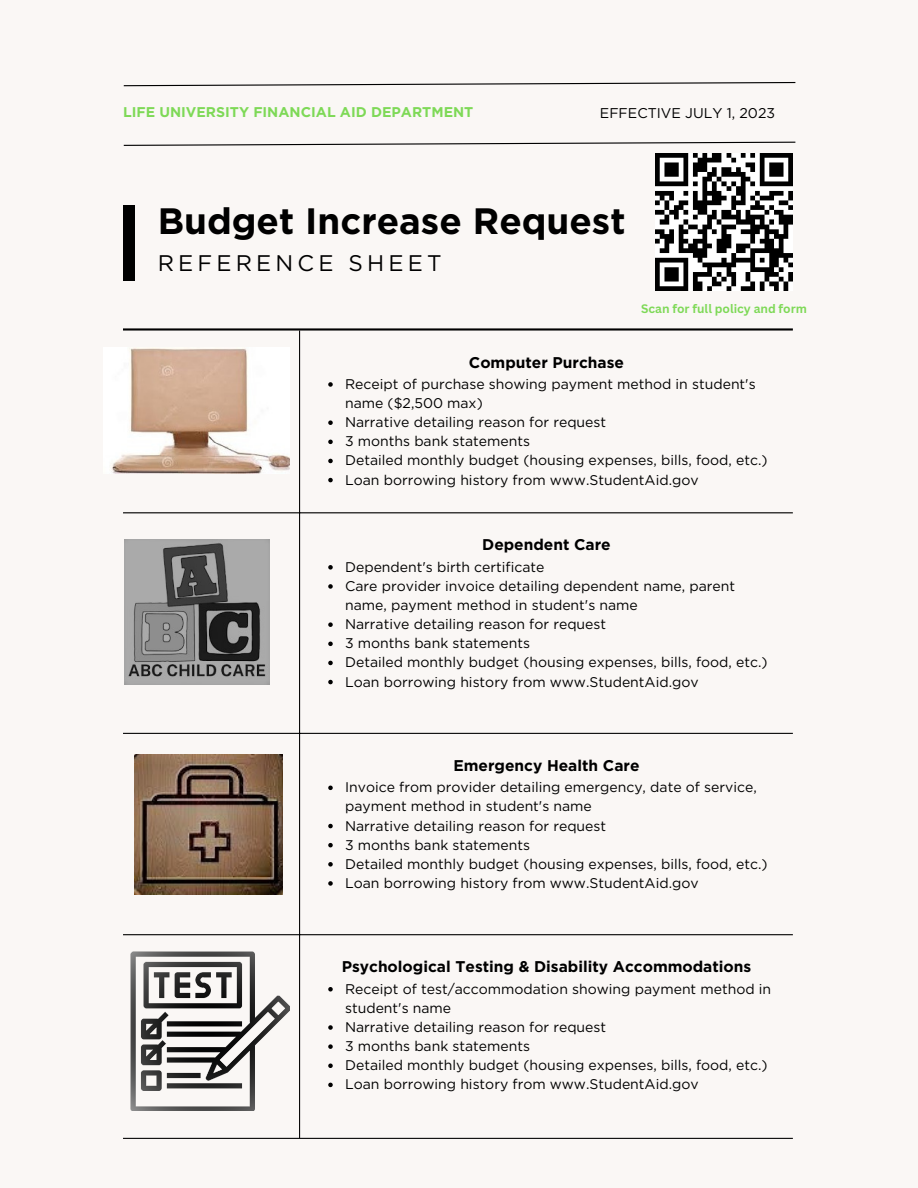
<style>
.page{position:relative;width:918px;height:1188px;background:#faf7f5}
.page>*{position:absolute;margin:0;border:0;box-sizing:border-box;transform-origin:0 0}
.t1{font:700 36.75px "Gotham";color:#000}
.t2{font:22.5px "Gotham";letter-spacing:.185em;color:#000}
.t3{font:700 15.45px "Gotham";color:#000}
.t4{font:700 14.1px "Gotham";color:#7ed957}
.t5{font:14.1px "Gotham";color:#000}
.t6{font:13.95px/19.2px "Gotham";color:#000}
.t7{font:700 12px "Canva Sans";color:#7ed957}
</style>
<div class="page">
<svg style="left:328px;top:382px;width:5px;height:5px"></svg>
<svg style="left:328px;top:420px;width:5px;height:5px"></svg>
<svg style="left:328px;top:440px;width:5px;height:4px"></svg>
<svg style="left:328px;top:459px;width:5px;height:4px"></svg>
<svg style="left:328px;top:478px;width:5px;height:4px"></svg>
<svg style="left:328px;top:565px;width:5px;height:5px"></svg>
<svg style="left:328px;top:584px;width:5px;height:5px"></svg>
<svg style="left:328px;top:622px;width:5px;height:5px"></svg>
<svg style="left:328px;top:642px;width:5px;height:4px"></svg>
<svg style="left:328px;top:661px;width:5px;height:4px"></svg>
<svg style="left:328px;top:680px;width:5px;height:4px"></svg>
<svg style="left:328px;top:786px;width:5px;height:4px"></svg>
<svg style="left:328px;top:824px;width:5px;height:4px"></svg>
<svg style="left:328px;top:843px;width:5px;height:4px"></svg>
<svg style="left:328px;top:862px;width:5px;height:5px"></svg>
<svg style="left:328px;top:881px;width:5px;height:5px"></svg>
<svg style="left:328px;top:987px;width:5px;height:5px"></svg>
<svg style="left:328px;top:1025px;width:5px;height:5px"></svg>
<svg style="left:328px;top:1044px;width:5px;height:5px"></svg>
<svg style="left:328px;top:1064px;width:5px;height:4px"></svg>
<svg style="left:328px;top:1083px;width:5px;height:4px"></svg>
<hr style="left:299px;top:331px;width:1px;height:807px;background:#000">
<hr style="left:123px;top:512px;width:670px;height:1px;background:#000">
<hr style="left:123px;top:733px;width:670px;height:1px;background:#000">
<hr style="left:123px;top:934px;width:670px;height:1px;background:#000">
<hr style="left:123px;top:1138px;width:670px;height:1px;background:#000">
<hr style="left:123px;top:328px;width:670px;height:3px;background:#000">
<svg style="left:123px;top:141px;width:673px;height:5px"></svg>
<svg style="left:123px;top:82px;width:673px;height:5px"></svg>
<div style="left:123px;top:205px;width:12px;height:76px;background:#000"></div>
<img style="left:112px;top:348px;width:178px;height:125px">
<img style="left:125px;top:540px;width:145px;height:145px">
<img style="left:135px;top:754px;width:147px;height:141px">
<img style="left:130px;top:951px;width:160px;height:160px">
<img style="left:656px;top:154px;width:137px;height:137px">
<p class="t4" style="left:123px;top:104px;width:352px">LIFE UNIVERSITY FINANCIAL AID DEPARTMENT</p>
<p class="t5" style="left:600px;top:105px;width:177px">EFFECTIVE JULY 1, 2023</p>
<p class="t1" style="left:158px;top:199px;width:469px">Budget Increase Request</p>
<p class="t2" style="left:158px;top:250px;width:285px">REFERENCE SHEET</p>
<p class="t3" style="left:469px;top:353px;width:157px">Computer Purchase</p>
<p class="t7" style="left:641px;top:300px;width:167px">Scan for full policy and form</p>
<p class="t6" style="left:345px;top:374px;width:412px">Receipt of purchase showing payment method in student's name ($2,500 max)</p>
<p class="t6" style="left:345px;top:413px;width:263px">Narrative detailing reason for request</p>
<p class="t6" style="left:345px;top:432px;width:186px">3 months bank statements</p>
<p class="t6" style="left:345px;top:451px;width:424px">Detailed monthly budget (housing expenses, bills, food, etc.)</p>
<p class="t6" style="left:345px;top:470px;width:355px">Loan borrowing history from www.StudentAid.gov</p>
<p class="t3" style="left:482px;top:536px;width:130px">Dependent Care</p>
<p class="t6" style="left:345px;top:557px;width:201px">Dependent's birth certificate</p>
<p class="t6" style="left:345px;top:576px;width:391px">Care provider invoice detailing dependent name, parent name, payment method in student's name</p>
<p class="t6" style="left:345px;top:615px;width:263px">Narrative detailing reason for request</p>
<p class="t6" style="left:345px;top:634px;width:186px">3 months bank statements</p>
<p class="t6" style="left:345px;top:653px;width:424px">Detailed monthly budget (housing expenses, bills, food, etc.)</p>
<p class="t6" style="left:345px;top:672px;width:355px">Loan borrowing history from www.StudentAid.gov</p>
<p class="t3" style="left:453px;top:756px;width:188px">Emergency Health Care</p>
<p class="t6" style="left:345px;top:778px;width:413px">Invoice from provider detailing emergency, date of service, payment method in student's name</p>
<p class="t6" style="left:345px;top:816px;width:263px">Narrative detailing reason for request</p>
<p class="t6" style="left:345px;top:835px;width:186px">3 months bank statements</p>
<p class="t6" style="left:345px;top:854px;width:424px">Detailed monthly budget (housing expenses, bills, food, etc.)</p>
<p class="t6" style="left:345px;top:873px;width:355px">Loan borrowing history from www.StudentAid.gov</p>
<p class="t3" style="left:342px;top:958px;width:411px">Psychological Testing &amp; Disability Accommodations</p>
<p class="t6" style="left:345px;top:979px;width:428px">Receipt of test/accommodation showing payment method in student's name</p>
<p class="t6" style="left:345px;top:1017px;width:263px">Narrative detailing reason for request</p>
<p class="t6" style="left:345px;top:1037px;width:186px">3 months bank statements</p>
<p class="t6" style="left:345px;top:1056px;width:424px">Detailed monthly budget (housing expenses, bills, food, etc.)</p>
<p class="t6" style="left:345px;top:1075px;width:355px">Loan borrowing history from www.StudentAid.gov</p>
</div>
